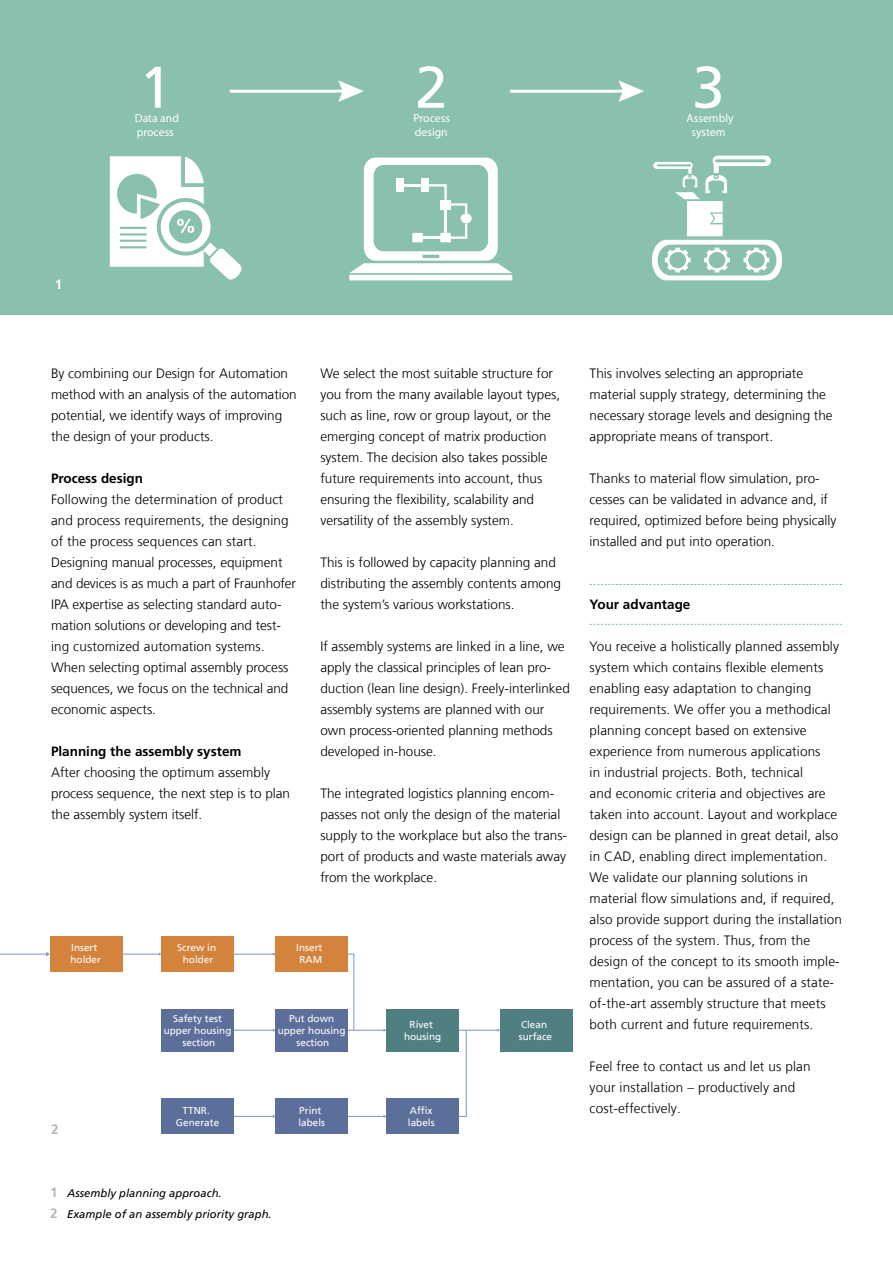
<style>
.page{position:relative;width:893px;height:1263px;background:#fff}
.page>*{position:absolute;margin:0;border:0;box-sizing:border-box;transform-origin:0 0}
.t1{font:58.65px "Frutiger LT Com";color:#fff}
._06_Fließtext_45{font:300 13.5px/21px "Frutiger LT Com";color:#000}
._07_Zwischenüberschr{font:700 13.5px "Frutiger LT Com";color:#000}
.t2{font:700 13.5px "Frutiger LT Com";color:#fff}
._05_Marginalie_Bildu{font:700 13.5px "Frutiger LT Com";color:#b6b6b6}
.t3{font:11.7px "Myriad Pro";color:#fff}
._05_Marginalie_Bildu-2{font:italic 11.25px "Frutiger LT Com";color:#000}
.t4{font:10.05px/12px "Frutiger";color:#fff;text-align:center}
.s1{font-weight:700;font-style:normal;font-size:13.5px;color:#b6b6b6}
</style>
<div class="page">
<div style="left:0;top:0;width:893px;height:315px;background:#8ac0ae"></div>
<svg style="left:110px;top:156px;width:132px;height:124px"></svg>
<svg style="left:349px;top:158px;width:163px;height:122px"></svg>
<svg style="left:652px;top:156px;width:130px;height:124px"></svg>
<hr style="left:230px;top:90px;width:116px;height:3px;background:#fff">
<svg style="left:338px;top:80px;width:26px;height:22px"></svg>
<hr style="left:510px;top:90px;width:117px;height:3px;background:#fff">
<svg style="left:618px;top:80px;width:26px;height:22px"></svg>
<svg style="left:590px;top:584px;width:252px;height:1px"></svg>
<svg style="left:590px;top:624px;width:252px;height:1px"></svg>
<hr style="left:0;top:954px;width:47px;height:1px;background:#7a95ca">
<hr style="left:121px;top:954px;width:38px;height:1px;background:#7a95ca">
<hr style="left:233px;top:954px;width:40px;height:1px;background:#7a95ca">
<hr style="left:233px;top:1030px;width:40px;height:1px;background:#7a95ca">
<hr style="left:344px;top:1030px;width:40px;height:1px;background:#7a95ca">
<hr style="left:233px;top:1116px;width:40px;height:1px;background:#7a95ca">
<hr style="left:344px;top:1116px;width:40px;height:1px;background:#7a95ca">
<hr style="left:457px;top:1030px;width:41px;height:1px;background:#7a95ca">
<svg style="left:348px;top:953px;width:6px;height:78px"></svg>
<svg style="left:458px;top:1030px;width:9px;height:87px"></svg>
<div style="left:50px;top:936px;width:72px;height:36px;background:#d4833d"></div>
<div style="left:162px;top:936px;width:72px;height:36px;background:#d4833d"></div>
<div style="left:276px;top:936px;width:72px;height:36px;background:#d4833d"></div>
<div style="left:162px;top:1098px;width:72px;height:36px;background:#5c6e9a"></div>
<div style="left:276px;top:1098px;width:72px;height:36px;background:#5c6e9a"></div>
<div style="left:386px;top:1098px;width:73px;height:36px;background:#5c6e9a"></div>
<div style="left:162px;top:1009px;width:72px;height:42px;background:#5c6e9a"></div>
<div style="left:276px;top:1009px;width:72px;height:42px;background:#5c6e9a"></div>
<div style="left:386px;top:1009px;width:73px;height:42px;background:#507f81"></div>
<div style="left:500px;top:1009px;width:73px;height:42px;background:#507f81"></div>
<p class="t1" style="left:139px;top:53px;width:34px">1</p>
<p class="t3" style="left:137px;top:125px;width:39px">process</p>
<p class="t3" style="left:135px;top:111px;width:46px">Data and</p>
<p class="t1" style="left:415px;top:53px;width:34px">2</p>
<p class="t3" style="left:415px;top:125px;width:34px">design</p>
<p class="t3" style="left:413px;top:111px;width:38px">Process</p>
<p class="t1" style="left:692px;top:53px;width:34px">3</p>
<p class="t3" style="left:691px;top:125px;width:36px">system</p>
<p class="t3" style="left:687px;top:111px;width:49px">Assembly</p>
<p class="t2" style="left:55px;top:277px;width:9px">1</p>
<p class="_06_Fließtext_45" style="left:51px;top:363px;width:247px">By combining our Design for Automation method with an analysis of the automation potential, we identify ways of improving the design of your products.</p>
<p class="_07_Zwischenüberschr" style="left:51px;top:470px;width:94px">Process design</p>
<p class="_06_Fließtext_45" style="left:51px;top:489px;width:246px">Following the determination of product and process requirements, the designing of the process sequences can start.<br>Designing manual processes, equipment and devices is as much a part of Fraunhofer IPA expertise as selecting standard auto&shy;mation solutions or developing and test&shy;ing customized automation systems.<br>When selecting optimal assembly process sequences, we focus on the technical and economic aspects.</p>
<p class="_07_Zwischenüberschr" style="left:51px;top:743px;width:192px">Planning the assembly system</p>
<p class="_06_Fließtext_45" style="left:51px;top:762px;width:241px">After choosing the optimum assembly process sequence, the next step is to plan the assembly system itself.</p>
<p class="_06_Fließtext_45" style="left:320px;top:363px;width:241px">We select the most suitable structure for you from the many available layout types, such as line, row or group layout, or the emerging concept of matrix production system. The decision also takes possible future requirements into account, thus ensuring the flexibility, scalability and versatility of the assembly system.</p>
<p class="_06_Fließtext_45" style="left:320px;top:552px;width:242px">This is followed by capacity planning and distributing the assembly contents among the system’s various workstations.</p>
<p class="_06_Fließtext_45" style="left:320px;top:636px;width:251px">If assembly systems are linked in a line, we apply the classical principles of lean pro&shy;duction (lean line design). Freely-interlinked assembly systems are planned with our own process-oriented planning methods developed in-house.</p>
<p class="_06_Fließtext_45" style="left:320px;top:783px;width:248px">The integrated logistics planning encom&shy;passes not only the design of the material supply to the workplace but also the trans&shy;port of products and waste materials away from the workplace.</p>
<p class="t4" style="left:70px;top:942px;width:32px;text-align:left">Insert holder</p>
<p class="t4" style="left:177px;top:942px;width:40px">Screw in holder</p>
<p class="t4" style="left:296px;top:942px;width:28px">Insert<br>RAM</p>
<p class="t4" style="left:164px;top:1012px;width:69px">Safety test upper housing section</p>
<p class="t4" style="left:278px;top:1012px;width:69px">Put down upper housing section</p>
<p class="t4" style="left:404px;top:1018px;width:39px">Rivet housing</p>
<p class="_05_Marginalie_Bildu" style="left:51px;top:1121px;width:9px">2</p>
<p class="t4" style="left:176px;top:1104px;width:45px">TTNR.<br>Generate</p>
<p class="t4" style="left:298px;top:1104px;width:28px;text-align:left">Print labels</p>
<p class="t4" style="left:408px;top:1104px;width:28px;text-align:left">Affix labels</p>
<p class="t4" style="left:519px;top:1018px;width:35px;text-align:left">Clean surface</p>
<p class="_06_Fließtext_45" style="left:590px;top:363px;width:245px">This involves selecting an appropriate material supply strategy, determining the necessary storage levels and designing the appropriate means of transport.</p>
<p class="_06_Fließtext_45" style="left:590px;top:468px;width:248px">Thanks to material flow simulation, pro&shy;cesses can be validated in advance and, if required, optimized before being physically installed and put into operation.</p>
<p class="_07_Zwischenüberschr" style="left:590px;top:596px;width:102px">Your advantage</p>
<p class="_06_Fließtext_45" style="left:590px;top:636px;width:254px">You receive a holistically planned assembly system which contains flexible elements enabling easy adaptation to changing requirements. We offer you a methodical planning concept based on extensive experience from numerous applications<br>in industrial projects. Both, technical<br>and economic criteria and objectives are taken into account. Layout and workplace design can be planned in great detail, also in CAD, enabling direct implementation.<br>We validate our planning solutions in material flow simulations and, if required, also provide support during the installation process of the system. Thus, from the design of the concept to its smooth imple&shy;mentation, you can be assured of a state&shy;of-the-art assembly structure that meets both current and future requirements.</p>
<p class="_06_Fließtext_45" style="left:590px;top:1056px;width:222px">Feel free to contact us and let us plan your installation – productively and cost-effectively.</p>
<p class="_05_Marginalie_Bildu-2" style="left:50px;top:1187px;width:173px"><span class="s1">1</span> Assembly planning approach.</p>
<p class="_05_Marginalie_Bildu-2" style="left:50px;top:1208px;width:223px"><span class="s1">2</span> Example of an assembly priority graph.</p>
</div>
